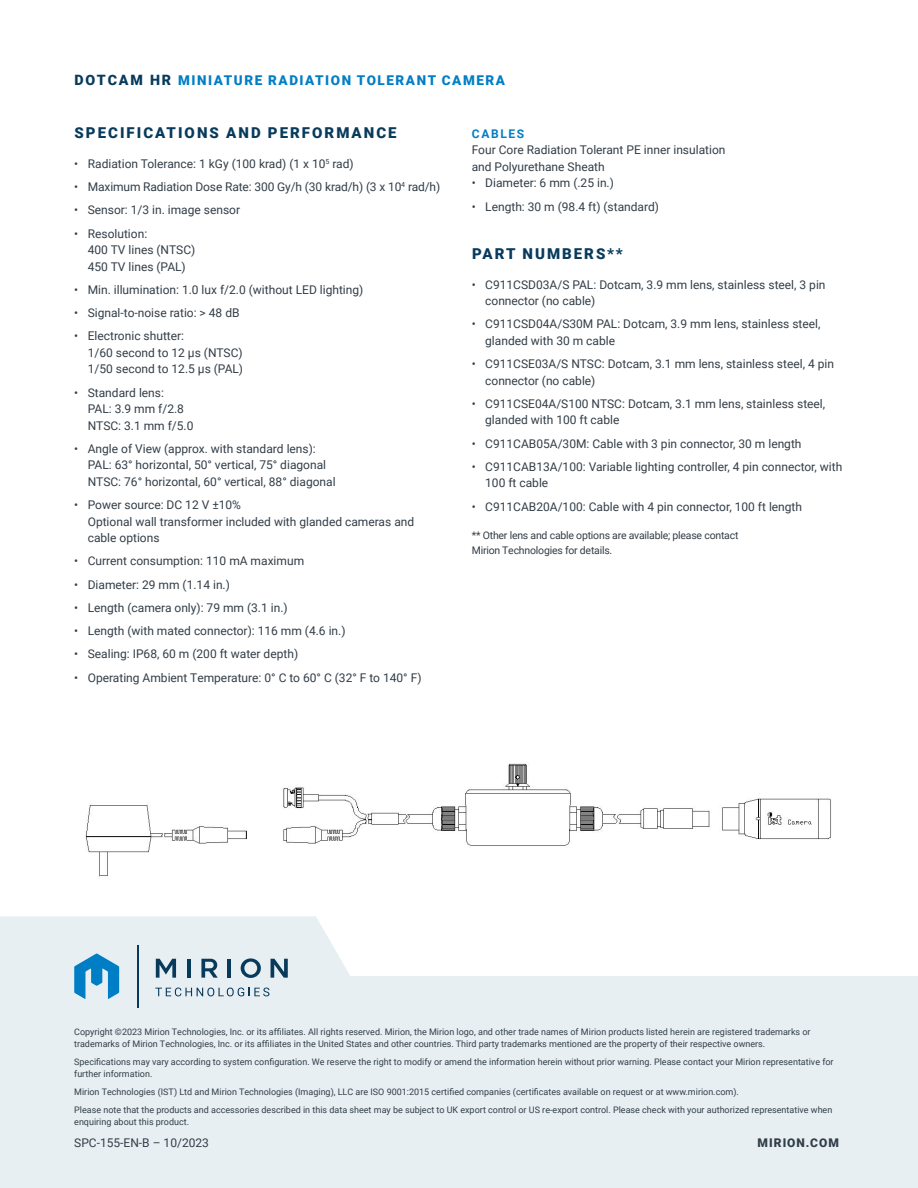
<style>
.page{position:relative;width:918px;height:1188px;background:#fff}
.page>*{position:absolute;margin:0;border:0;box-sizing:border-box;transform-origin:0 0}
.H3_Subhead{font:900 15px "Roboto";letter-spacing:.135em;color:#083a5c}
.H3_Subhead-2{font:900 13.5px "Roboto";letter-spacing:.115em;color:#007ec5}
.H3_Subhead-3{font:12px/16.5px "Roboto";color:#323d47}
.t1{font:900 12px "Roboto";letter-spacing:.085em;color:#313e48}
.Body{font:10.5px/15px "Roboto";letter-spacing:-.02em;color:#323d47}
.t2{font:9px/12px "Roboto";color:#313e48}
.s1{font-size:14.25px;color:#083a5c}
.s2{font-weight:700;color:#007ec5}
</style>
<div class="page">
<div style="left:0;top:976px;width:918px;height:212px;background:#e8eff3"></div>
<svg style="left:0;top:916px;width:350px;height:92px"></svg>
<img style="left:86px;top:763px;width:745px;height:114px">
<p class="H3_Subhead-2" style="left:75px;top:70px;width:432px"><span class="s1">DOTCAM HR</span> MINIATURE RADIATION TOLERANT CAMERA</p>
<p class="H3_Subhead" style="left:75px;top:122px;width:324px">SPECIFICATIONS AND PERFORMANCE</p>
<p class="H3_Subhead-3" style="left:74px;top:155px;width:281px">• Radiation Tolerance: 1 kGy (100 krad) (1 x 10<sup>5</sup> rad)</p>
<p class="H3_Subhead-3" style="left:74px;top:178px;width:368px">• Maximum Radiation Dose Rate: 300 Gy/h (30 krad/h) (3 x 10<sup>4</sup> rad/h)</p>
<p class="H3_Subhead-3" style="left:74px;top:201px;width:167px">• Sensor: 1/3 in. image sensor</p>
<p class="H3_Subhead-3" style="left:88px;top:225px;width:109px;text-indent:-14px">• Resolution:<br>400 TV lines (NTSC)<br>450 TV lines (PAL)</p>
<p class="H3_Subhead-3" style="left:74px;top:281px;width:291px">• Min. illumination: 1.0 lux f/2.0 (without LED lighting)</p>
<p class="H3_Subhead-3" style="left:74px;top:304px;width:167px">• Signal-to-noise ratio: &gt; 48 dB</p>
<p class="H3_Subhead-3" style="left:88px;top:327px;width:157px;text-indent:-14px">• Electronic shutter:<br>1/60 second to 12 μs (NTSC)<br>1/50 second to 12.5 μs (PAL)</p>
<p class="H3_Subhead-3" style="left:88px;top:384px;width:107px;text-indent:-14px">• Standard lens:<br>PAL: 3.9 mm f/2.8<br>NTSC: 3.1 mm f/5.0</p>
<p class="H3_Subhead-3" style="left:88px;top:440px;width:249px;text-indent:-14px">• Angle of View (approx. with standard lens):<br>PAL: 63° horizontal, 50° vertical, 75° diagonal<br>NTSC: 76° horizontal, 60° vertical, 88° diagonal</p>
<p class="H3_Subhead-3" style="left:88px;top:496px;width:328px;text-indent:-14px">• Power source: DC 12 V ±10%<br>Optional wall transformer included with glanded cameras and cable options</p>
<p class="H3_Subhead-3" style="left:74px;top:552px;width:231px">• Current consumption: 110 mA maximum</p>
<p class="H3_Subhead-3" style="left:74px;top:576px;width:157px">• Diameter: 29 mm (1.14 in.)</p>
<p class="H3_Subhead-3" style="left:74px;top:599px;width:215px">• Length (camera only): 79 mm (3.1 in.)</p>
<p class="H3_Subhead-3" style="left:74px;top:622px;width:273px">• Length (with mated connector): 116 mm (4.6 in.)</p>
<p class="H3_Subhead-3" style="left:74px;top:645px;width:225px">• Sealing: IP68, 60 m (200 ft water depth)</p>
<p class="H3_Subhead-3" style="left:74px;top:669px;width:349px">• Operating Ambient Temperature: 0° C to 60° C (32° F to 140° F)</p>
<p class="H3_Subhead-3" style="left:472px;top:125px;width:255px"><span class="s2">CABLES<br></span>Four Core Radiation Tolerant PE inner insulation and Polyurethane Sheath</p>
<p class="H3_Subhead-3" style="left:472px;top:174px;width:144px">• Diameter: 6 mm (.25 in.)</p>
<p class="H3_Subhead-3" style="left:472px;top:198px;width:189px">• Length: 30 m (98.4 ft) (standard)</p>
<p class="H3_Subhead" style="left:472px;top:243px;width:152px">PART NUMBERS**</p>
<p class="H3_Subhead-3" style="left:485px;top:276px;width:342px;text-indent:-14px">• C911CSD03A/S PAL: Dotcam, 3.9 mm lens, stainless steel, 3 pin connector (no cable)</p>
<p class="H3_Subhead-3" style="left:485px;top:315px;width:337px;text-indent:-14px">• C911CSD04A/S30M PAL: Dotcam, 3.9 mm lens, stainless steel, glanded with 30 m cable</p>
<p class="H3_Subhead-3" style="left:485px;top:355px;width:350px;text-indent:-14px">• C911CSE03A/S NTSC: Dotcam, 3.1 mm lens, stainless steel, 4 pin connector (no cable)</p>
<p class="H3_Subhead-3" style="left:485px;top:395px;width:342px;text-indent:-14px">• C911CSE04A/S100 NTSC: Dotcam, 3.1 mm lens, stainless steel, glanded with 100 ft cable</p>
<p class="H3_Subhead-3" style="left:472px;top:435px;width:331px">• C911CAB05A/30M: Cable with 3 pin connector, 30 m length</p>
<p class="H3_Subhead-3" style="left:485px;top:458px;width:359px;text-indent:-14px">• C911CAB13A/100: Variable lighting controller, 4 pin connector, with<br>100 ft cable</p>
<p class="H3_Subhead-3" style="left:472px;top:498px;width:332px">• C911CAB20A/100: Cable with 4 pin connector, 100 ft length</p>
<p class="Body" style="left:472px;top:527px;width:268px">** Other lens and cable options are available; please contact<br>Mirion Technologies for details.</p>
<p class="t2" style="left:74px;top:1025px;width:738px">Copyright ©2023 Mirion Technologies, Inc. or its affiliates. All rights reserved. Mirion, the Mirion logo, and other trade names of Mirion products listed herein are registered trademarks or trademarks of Mirion Technologies, Inc. or its affiliates in the United States and other countries. Third party trademarks mentioned are the property of their respective owners.</p>
<p class="t2" style="left:74px;top:1055px;width:761px">Specifications may vary according to system configuration. We reserve the right to modify or amend the information herein without prior warning. Please contact your Mirion representative for further information.</p>
<p class="t2" style="left:74px;top:1085px;width:666px">Mirion Technologies (IST) Ltd and Mirion Technologies (Imaging), LLC are ISO 9001:2015 certified companies (certificates available on request or at www.mirion.com).</p>
<p class="t2" style="left:74px;top:1103px;width:760px">Please note that the products and accessories described in this data sheet may be subject to UK export control or US re-export control. Please check with your authorized representative when enquiring about this product.</p>
<p class="H3_Subhead-3" style="left:74px;top:1134px;width:136px">SPC-155-EN-B – 10/2023</p>
<p class="t1" style="left:758px;top:1134px;width:83px">MIRION.COM</p>
</div>
